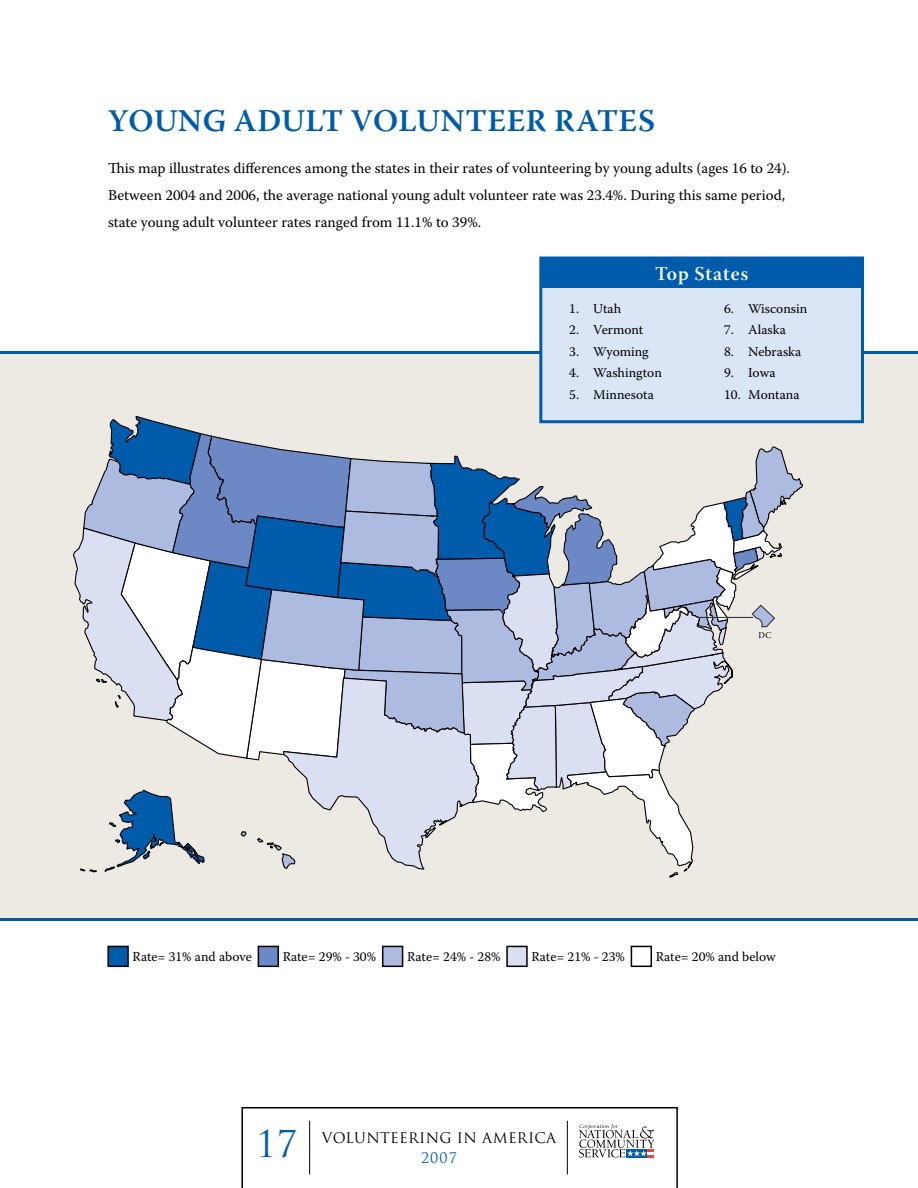
<style>
.page{position:relative;width:918px;height:1188px;background:#fff}
.page>*{position:absolute;margin:0;border:0;box-sizing:border-box;transform-origin:0 0}
.t1{font:36px "Trajan Pro";color:#005cab}
.t2{font:600 31.5px "Warnock Pro";letter-spacing:.005em;color:#005cab}
.t3{font:19.5px "Warnock Pro Semibold Subh";letter-spacing:.05em;color:#fff}
.t4{font:15px/27px "Warnock Pro";color:#000}
.t5{font:14.25px "Trajan Pro";letter-spacing:.02em;color:#000}
.t6{font:14.25px "Trajan Pro";color:#005cab}
.t7{font:13.5px "Warnock Pro";color:#000}
.t8{font:8.85px "Warnock Pro Subh";color:#000}
</style>
<div class="page">
<svg style="left:241px;top:1107px;width:437px;height:81px"></svg>
<hr style="left:309px;top:1121px;width:1px;height:53px;background:#000">
<hr style="left:567px;top:1121px;width:1px;height:53px;background:#000">
<div style="left:0;top:351px;width:918px;height:567px;background:#ede9e3"></div>
<svg style="left:73px;top:416px;width:730px;height:462px"></svg>
<hr style="left:0;top:351px;width:918px;height:3px;background:#005cab">
<hr style="left:0;top:918px;width:918px;height:3px;background:#005cab">
<div style="left:108px;top:946px;width:20px;height:20px;background:#005cab"></div>
<div style="left:107px;top:946px;width:22px;height:21px;border:2px solid #000"></div>
<div style="left:258px;top:946px;width:20px;height:20px;background:#6d89c5"></div>
<div style="left:258px;top:946px;width:21px;height:21px;border:2px solid #000"></div>
<div style="left:383px;top:946px;width:20px;height:20px;background:#aebbe0"></div>
<div style="left:382px;top:946px;width:21px;height:21px;border:2px solid #000"></div>
<div style="left:507px;top:946px;width:20px;height:20px;background:#dadff1"></div>
<div style="left:506px;top:946px;width:22px;height:21px;border:2px solid #000"></div>
<div style="left:631px;top:946px;width:21px;height:21px;border:2px solid #000"></div>
<div style="left:541px;top:258px;width:321px;height:164px;background:#dae5f5"></div>
<div style="left:539px;top:256px;width:325px;height:167px;border:3px solid #005cab"></div>
<div style="left:541px;top:257px;width:321px;height:31px;background:#005cab"></div>
<h2 class="t2" style="left:108px;top:102px;width:46px">YOUNG</h2>
<h2 class="t2" style="left:234px;top:102px;width:24px">ADUL</h2>
<h2 class="t2" style="left:322px;top:102px;width:75px">T VOLUN</h2>
<h2 class="t2" style="left:466px;top:102px;width:43px">TEER</h2>
<h2 class="t2" style="left:554px;top:102px;width:83px">RATES</h2>
<p class="t4" style="left:108px;top:154px;width:684px">This map illustrates differences among the states in their rates of volunteering by young adults (ages 16 to 24).<br>Between 2004 and 2006, the average national young adult volunteer rate was 23.4%. During this same period, state young adult volunteer rates ranged from 11.1% to 39%.</p>
<h3 class="t3" style="left:655px;top:262px;width:95px">Top States</h3>
<p class="t7" style="left:569px;top:300px;width:53px">1. Utah</p>
<p class="t7" style="left:569px;top:322px;width:76px">2. Vermont</p>
<p class="t7" style="left:569px;top:343px;width:81px">3. Wyoming</p>
<p class="t7" style="left:569px;top:365px;width:94px">4. Washington</p>
<p class="t7" style="left:569px;top:386px;width:86px">5. Minnesota</p>
<p class="t7" style="left:724px;top:300px;width:85px">6. Wisconsin</p>
<p class="t7" style="left:724px;top:322px;width:63px">7. Alaska</p>
<p class="t7" style="left:724px;top:343px;width:79px">8. Nebraska</p>
<p class="t7" style="left:724px;top:365px;width:53px">9. Iowa</p>
<p class="t7" style="left:724px;top:386px;width:77px">10. Montana</p>
<p class="t8" style="left:759px;top:630px;width:14px">DC</p>
<p class="t7" style="left:133px;top:948px;width:121px">Rate= 31% and above</p>
<p class="t7" style="left:283px;top:948px;width:95px">Rate= 29% - 30%</p>
<p class="t7" style="left:407px;top:948px;width:95px">Rate= 24% - 28%</p>
<p class="t7" style="left:531px;top:948px;width:95px">Rate= 21% - 23%</p>
<p class="t7" style="left:656px;top:948px;width:121px">Rate= 20% and below</p>
<h1 class="t1" style="left:256px;top:1121px;width:20px">23</h1>
<p class="t5" style="left:322px;top:1129px;width:236px">VOLUNTEERING IN AMERICA</p>
<p class="t6" style="left:421px;top:1149px;width:37px">2007</p>
</div>
